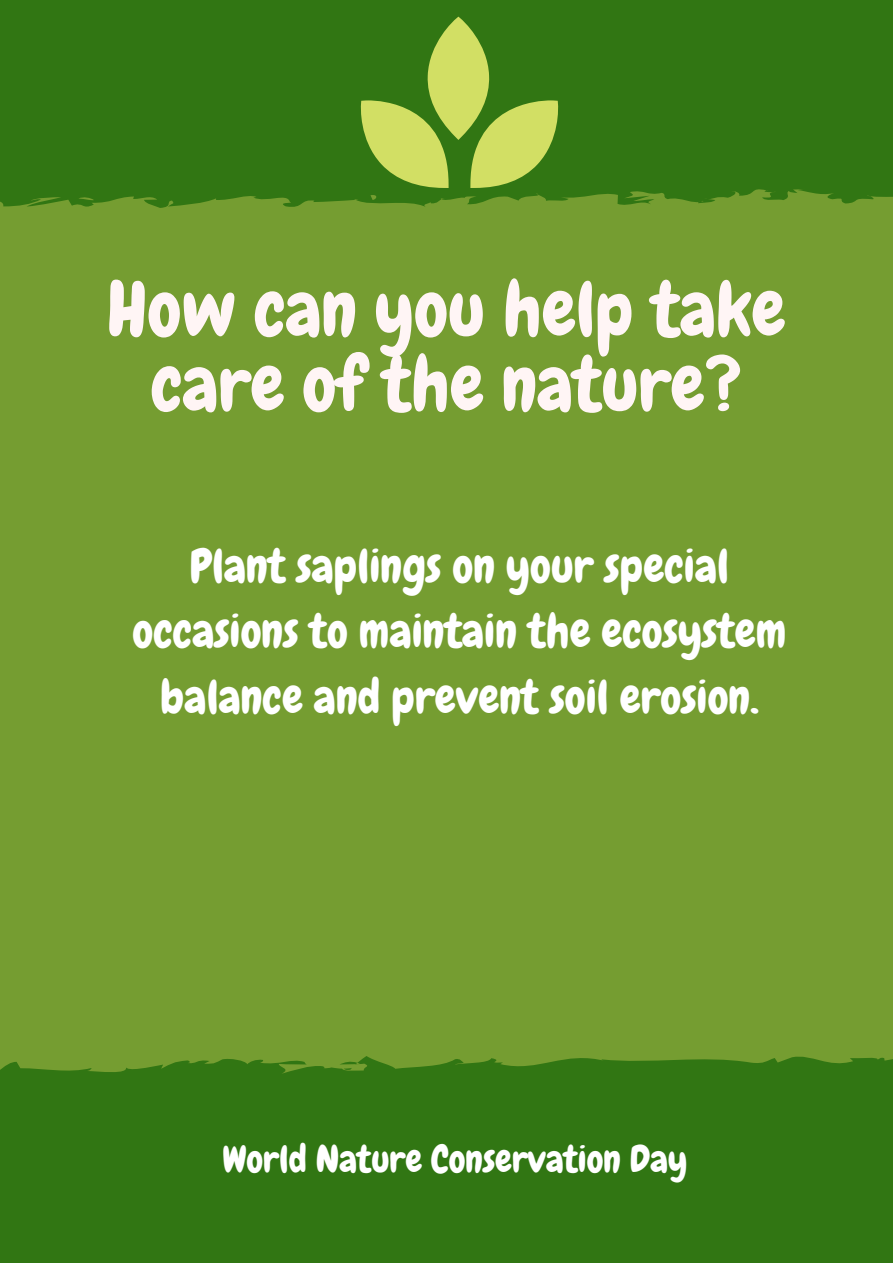
<style>
.page{position:relative;width:893px;height:1263px;background:#317613}
.page>*{position:absolute;margin:0;border:0;box-sizing:border-box;transform-origin:0 0}
.t1{font:75.9px/74.8px "Chewy";color:#fff5f5;text-align:center}
.t2{font:46.65px/65.2px "Chewy";color:#fff;text-align:center}
.t3{font:37.5px "Chewy";color:#fff}
</style>
<div class="page">
<div style="left:0;top:189px;width:893px;height:885px;background:#759d31"></div>
<svg style="left:78px;top:196px;width:16px;height:5px"></svg>
<svg style="left:354px;top:17px;width:206px;height:186px"></svg>
<h1 class="t1" style="left:107px;top:272px;width:680px">How can you help take care of the nature?</h1>
<p class="t2" style="left:132px;top:534px;width:655px">Plant saplings on your special occasions to maintain the ecosystem balance and prevent soil erosion.</p>
<p class="t3" style="left:222px;top:1135px;width:466px">World Nature Conservation Day</p>
</div>
